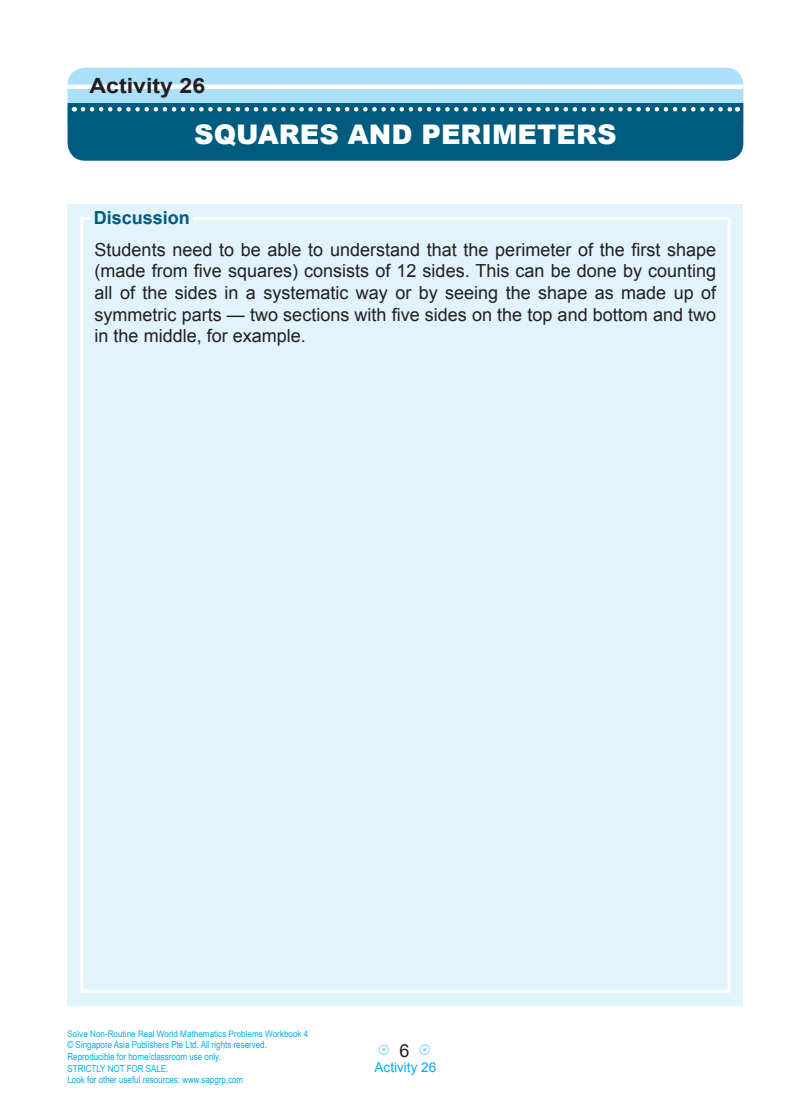
<style>
.page{position:relative;width:811px;height:1108px;background:#fff}
.page>*{position:absolute;margin:0;border:0;box-sizing:border-box;transform-origin:0 0}
.Da_biao_ti{font:900 27px "Arial";color:#fff}
.t1{font:700 21px "Arial";color:#231f20;scale:1.1 1}
.Text{font:18px/21.6px "Arial";color:#231f20;text-align:justify}
.t2{font:700 18px "Arial";color:#005b7f}
.t3{font:13.5px "Arial";color:#00aeef}
.t4{font:9.75px/11.7px "Arial Narrow";color:#00aeef}
.t5{font:9px "Arial Narrow";color:#00aeef;scale:1.1 1}
</style>
<div class="page">
<div style="left:67px;top:67px;width:676px;height:34px;background:#aae0f9"></div>
<div style="left:67px;top:101px;width:676px;height:60px;background:#005b7f"></div>
<svg style="left:83px;top:107px;width:654px;height:4px"></svg>
<div style="left:67px;top:84px;width:675px;height:5px;background:#fff"></div>
<div style="left:67px;top:204px;width:675px;height:801px;background:#e1f4fc"></div>
<div style="left:80px;top:217px;width:650px;height:775px;border:3px solid #fff"></div>
<div style="left:91px;top:211px;width:102px;height:13px;background:#e1f4fc"></div>
<p class="t1" style="left:90px;top:72px;width:107px">Activity 26</p>
<p class="Da_biao_ti" style="left:194px;top:117px;width:424px">SQUARES AND PERIMETERS</p>
<p class="t2" style="left:94px;top:206px;width:98px">Discussion</p>
<p class="Text" style="left:94px;top:239px;width:622px">Students need to be able to understand that the perimeter of the first shape (made from five squares) consists of 12 sides. This can be done by counting all of the sides in a systematic way or by seeing the shape as made up of symmetric parts — two sections with five sides on the top and bottom and two in the middle, for example.</p>
<p class="t5" style="left:67px;top:1026px;width:220px">Solve Non-Routine Real World Mathematics Problems Workbook 4</p>
<p class="t4" style="left:67px;top:1038px;width:201px">© Singapore Asia Publishers Pte Ltd. All rights reserved.<br>Reproducible for home/classroom use only.<br>STRICTLY NOT FOR SALE.<br>Look for other useful resources: www.sapgrp.com</p>
<p class="Text" style="left:399px;top:1039px;width:12px">6</p>
<p class="t3" style="left:374px;top:1057px;width:63px">Activity 26</p>
</div>
